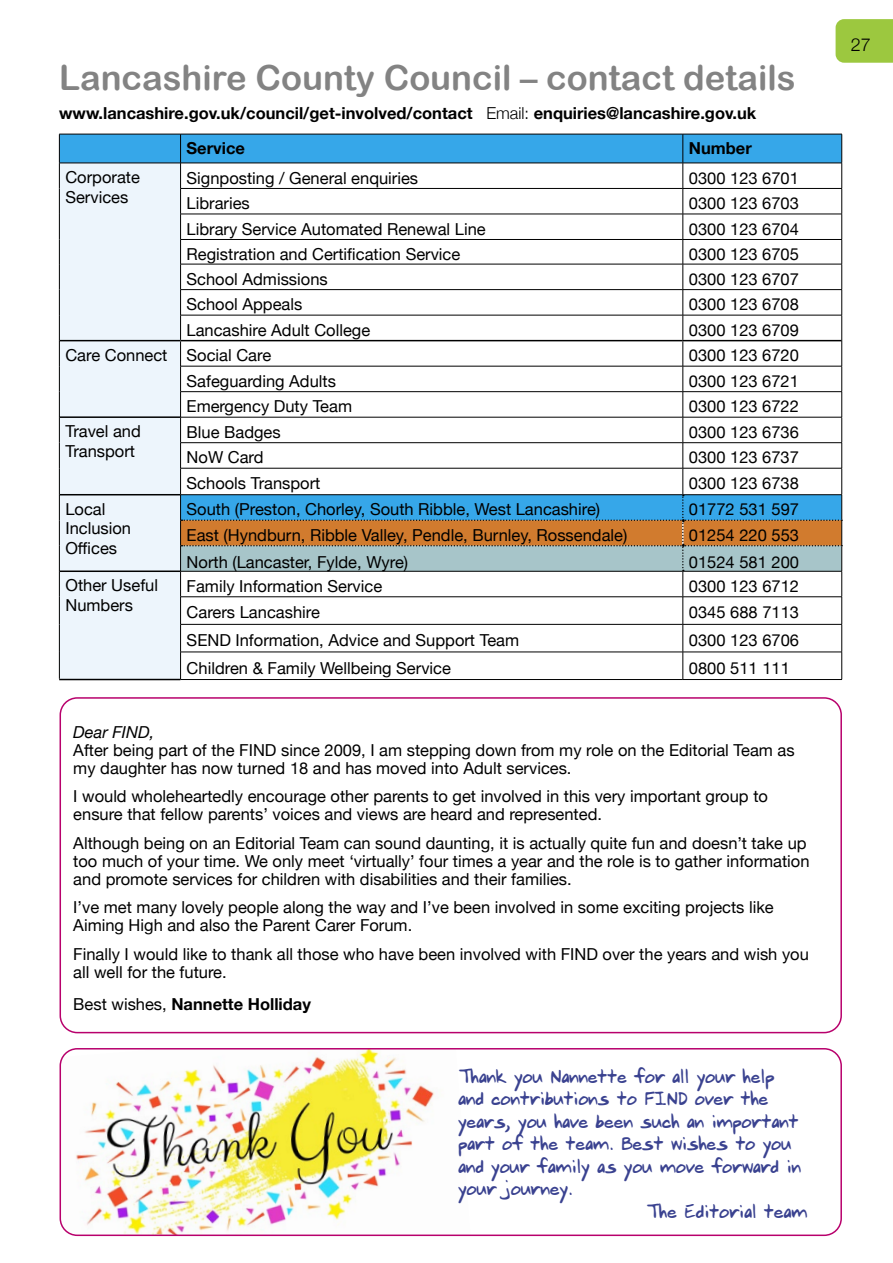
<style>
.page{position:relative;width:893px;height:1263px;background:#fff}
.page>*{position:absolute;margin:0;border:0;box-sizing:border-box;transform-origin:0 0}
.t1{font:34.65px "Arial Rounded MT Bold";color:#838383}
.t2{font:19.5px "Rays Hand";color:#3a4290}
.t3{font:300 18px "Helvetica Neue";color:#000}
.t4{font:16.5px/18px "Helvetica Neue";color:#000}
.t5{font:700 16.5px/35.5px "Helvetica Neue";color:#000}
.t6{font:italic 16.5px "Helvetica Neue";color:#000}
.s1{font-weight:300}
.s2{font-weight:400}
</style>
<div class="page">
<div style="left:60px;top:697px;width:782px;height:336px;border:2px solid #b8006c;border-radius:17px"></div>
<hr style="left:180px;top:679px;width:503px;height:1px;background:#000">
<hr style="left:683px;top:679px;width:159px;height:1px;background:#000">
<hr style="left:59px;top:679px;width:121px;height:1px;background:#000">
<svg style="left:59px;top:134px;width:783px;height:545px"></svg>
<hr style="left:60px;top:570px;width:120px;height:2px;background:#000">
<div style="left:836px;top:19px;width:57px;height:44px;background:#9cc83f"></div>
<img style="left:60px;top:1049px;width:375px;height:186px">
<div style="left:60px;top:1048px;width:782px;height:188px;border:2px solid #b8006c;border-radius:17px"></div>
<h1 class="t1" style="left:59px;top:57px;width:738px">Lancashire County Council – contact details</h1>
<p class="t5" style="left:187px;top:96px;width:571px;text-indent:-127px">www.lancashire.gov.uk/council/get-involved/contact <span class="s1">Email:</span> enquiries@lancashire.gov.uk<br>Service</p>
<p class="t5" style="left:689px;top:131px;width:64px">Number</p>
<p class="t4" style="left:65px;top:168px;width:76px;line-height:19.8px">Corporate<br>Services</p>
<p class="t4" style="left:187px;top:170px;width:233px">Signposting / General enquiries</p>
<p class="t4" style="left:689px;top:170px;width:112px">0300 123 6701</p>
<p class="t4" style="left:187px;top:195px;width:65px">Libraries</p>
<p class="t4" style="left:689px;top:195px;width:112px">0300 123 6703</p>
<p class="t4" style="left:187px;top:221px;width:301px">Library Service Automated Renewal Line</p>
<p class="t4" style="left:689px;top:221px;width:112px">0300 123 6704</p>
<p class="t4" style="left:187px;top:246px;width:275px">Registration and Certification Service</p>
<p class="t4" style="left:689px;top:246px;width:112px">0300 123 6705</p>
<p class="t4" style="left:187px;top:271px;width:143px">School Admissions</p>
<p class="t4" style="left:689px;top:271px;width:112px">0300 123 6707</p>
<p class="t4" style="left:187px;top:296px;width:117px">School Appeals</p>
<p class="t4" style="left:689px;top:296px;width:112px">0300 123 6708</p>
<p class="t4" style="left:187px;top:322px;width:185px">Lancashire Adult College</p>
<p class="t4" style="left:689px;top:322px;width:112px">0300 123 6709</p>
<p class="t4" style="left:65px;top:347px;width:207px">Care Connect Social Care</p>
<p class="t4" style="left:689px;top:347px;width:112px">0300 123 6720</p>
<p class="t4" style="left:187px;top:373px;width:151px">Safeguarding Adults</p>
<p class="t4" style="left:689px;top:373px;width:112px">0300 123 6721</p>
<p class="t4" style="left:187px;top:398px;width:167px">Emergency Duty Team</p>
<p class="t4" style="left:689px;top:398px;width:112px">0300 123 6722</p>
<p class="t4" style="left:65px;top:422px;width:77px;line-height:19.8px">Travel and<br>Transport</p>
<p class="t4" style="left:187px;top:424px;width:96px">Blue Badges</p>
<p class="t4" style="left:689px;top:424px;width:112px">0300 123 6736</p>
<p class="t4" style="left:187px;top:449px;width:79px">NoW Card</p>
<p class="t4" style="left:689px;top:449px;width:112px">0300 123 6737</p>
<p class="t4" style="left:187px;top:475px;width:135px">Schools Transport</p>
<p class="t4" style="left:689px;top:475px;width:112px">0300 123 6738</p>
<p class="t4" style="left:65px;top:500px;width:67px;line-height:19.8px">Local<br>Inclusion<br>Offices</p>
<p class="t4" style="left:187px;top:501px;width:415px">South (Preston, Chorley, South Ribble, West Lancashire)</p>
<p class="t4" style="left:689px;top:501px;width:112px">01772 531 597</p>
<p class="t4" style="left:187px;top:527px;width:442px">East (Hyndburn, Ribble Valley, Pendle, Burnley, Rossendale)</p>
<p class="t4" style="left:689px;top:527px;width:112px">01254 220 553</p>
<p class="t4" style="left:187px;top:554px;width:223px">North (Lancaster, Fylde, Wyre)</p>
<p class="t4" style="left:689px;top:554px;width:112px">01524 581 200</p>
<p class="t4" style="left:65px;top:576px;width:94px;line-height:19.8px">Other Useful<br>Numbers</p>
<p class="t4" style="left:187px;top:578px;width:197px">Family Information Service</p>
<p class="t4" style="left:689px;top:578px;width:112px">0300 123 6712</p>
<p class="t4" style="left:187px;top:604px;width:135px">Carers Lancashire</p>
<p class="t4" style="left:689px;top:604px;width:112px">0345 688 7113</p>
<p class="t4" style="left:187px;top:632px;width:334px">SEND Information, Advice and Support Team</p>
<p class="t4" style="left:689px;top:632px;width:112px">0300 123 6706</p>
<p class="t4" style="left:187px;top:660px;width:266px">Children &amp; Family Wellbeing Service</p>
<p class="t4" style="left:689px;top:660px;width:102px">0800 511 111</p>
<p class="t6" style="left:73px;top:720px;width:82px">Dear FIND,</p>
<p class="t4" style="left:73px;top:742px;width:723px">After being part of the FIND since 2009, I am stepping down from my role on the Editorial Team as my daughter has now turned 18 and has moved into Adult services.</p>
<p class="t4" style="left:73px;top:788px;width:696px">I would wholeheartedly encourage other parents to get involved in this very important group to ensure that fellow parents’ voices and views are heard and represented.</p>
<p class="t4" style="left:73px;top:835px;width:738px">Although being on an Editorial Team can sound daunting, it is actually quite fun and doesn’t take up too much of your time. We only meet ‘virtually’ four times a year and the role is to gather information and promote services for children with disabilities and their families.</p>
<p class="t4" style="left:73px;top:899px;width:702px">I’ve met many lovely people along the way and I’ve been involved in some exciting projects like<br>Aiming High and also the Parent Carer Forum.</p>
<p class="t4" style="left:73px;top:946px;width:737px">Finally I would like to thank all those who have been involved with FIND over the years and wish you all well for the future.</p>
<p class="t5" style="left:73px;top:987px;width:239px"><span class="s2">Best wishes,</span> Nannette Holliday</p>
<p class="t2" style="left:458px;top:1062px;width:317px">Thank you Nannette for all your help</p>
<p class="t2" style="left:458px;top:1084px;width:312px">and contributions to FIND over the</p>
<p class="t2" style="left:458px;top:1107px;width:342px">years, you have been such an important</p>
<p class="t2" style="left:458px;top:1129px;width:334px">part of the team. Best wishes to you</p>
<p class="t2" style="left:458px;top:1152px;width:344px">and your family as you move forward in</p>
<p class="t2" style="left:458px;top:1174px;width:116px">your journey.</p>
<p class="t2" style="left:646px;top:1197px;width:162px">The Editorial team</p>
<p class="t3" style="left:851px;top:30px;width:22px">27</p>
</div>
